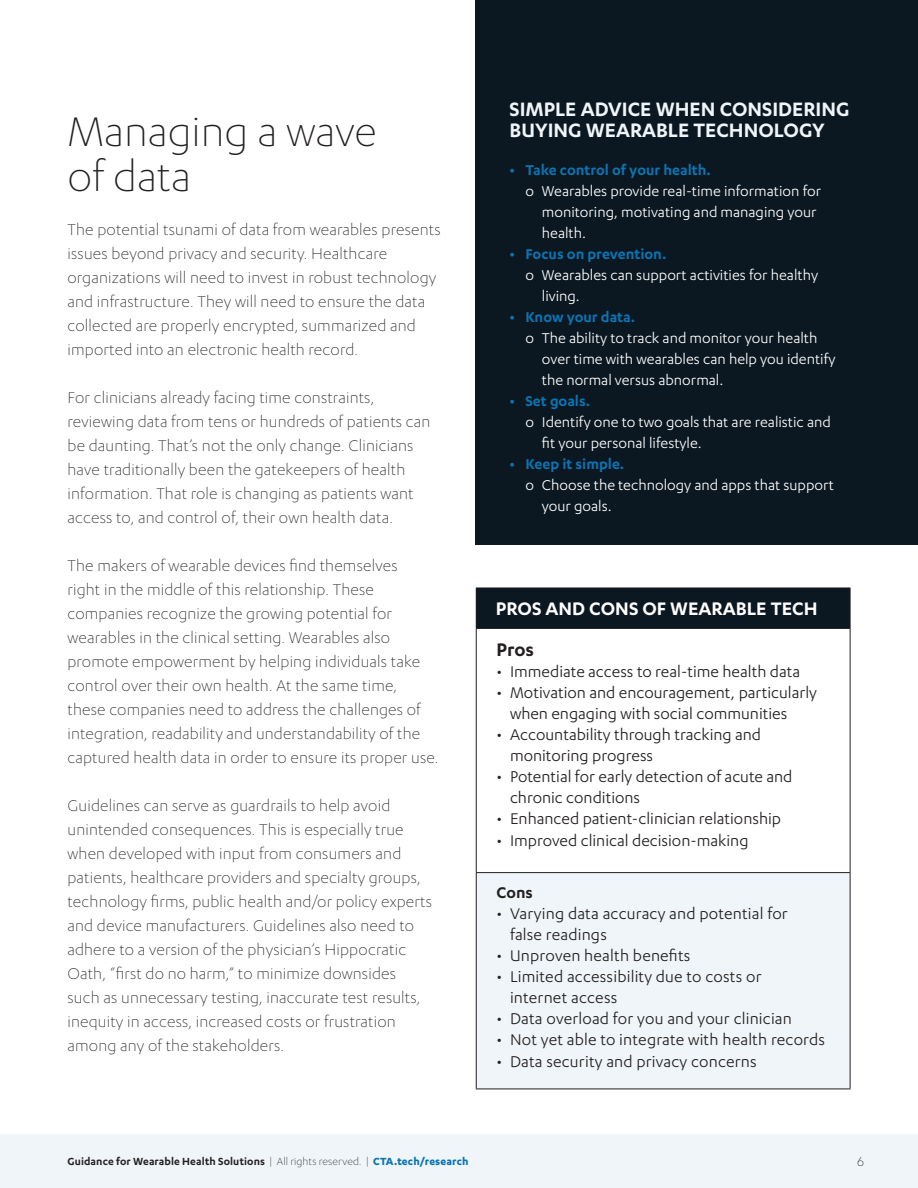
<style>
.page{position:relative;width:918px;height:1188px;background:#fff}
.page>*{position:absolute;margin:0;border:0;box-sizing:border-box;transform-origin:0 0}
.t1{font:300 48px/45px "Karbon";color:#231f20}
.t2{font:600 22.5px/21px "Karbon";color:#eff5f8}
.t3{font:600 21px "Karbon";color:#fff}
.t4{font:600 21px "Karbon";color:#231f20}
.t5{font:300 18px/24px "Karbon";letter-spacing:.01em;color:#231f20}
.t6{font:18px/21px "Karbon";color:#231f20}
.t7{font:600 18px "Karbon";color:#231f20}
.t8{font:16.5px/21px "Karbon";color:#fff}
.t9{font:600 16.5px "Karbon";color:#0b74b1}
.t10{font:300 15px "Karbon";color:#231f20}
.t11{font:600 12px "Karbon";letter-spacing:.01em;color:#231f20}
.s1{font-weight:300}
.s2{font-weight:700;color:#0b74b1}
</style>
<div class="page">
<div style="left:0;top:1134px;width:918px;height:54px;background:#eff5f8"></div>
<div style="left:476px;top:588px;width:374px;height:40px;background:#0b1822"></div>
<div style="left:476px;top:873px;width:374px;height:216px;background:#eff5f8"></div>
<hr style="left:476px;top:588px;width:374px;height:1px;background:#231f20">
<hr style="left:476px;top:588px;width:1px;height:40px;background:#231f20">
<hr style="left:850px;top:588px;width:1px;height:40px;background:#231f20">
<hr style="left:476px;top:628px;width:374px;height:1px;background:#231f20">
<hr style="left:476px;top:629px;width:1px;height:243px;background:#231f20">
<hr style="left:850px;top:629px;width:1px;height:243px;background:#231f20">
<hr style="left:476px;top:872px;width:374px;height:1px;background:#231f20">
<hr style="left:476px;top:873px;width:1px;height:216px;background:#231f20">
<hr style="left:850px;top:873px;width:1px;height:216px;background:#231f20">
<hr style="left:476px;top:1089px;width:374px;height:1px;background:#231f20">
<div style="left:476px;top:0;width:442px;height:544px;background:#0b1822"></div>
<h1 class="t1" style="left:68px;top:107px;width:311px">Managing a wave of data</h1>
<p class="t5" style="left:68px;top:217px;width:375px">The potential tsunami of data from wearables presents issues beyond privacy and security. Healthcare organizations will need to invest in robust technology and infrastructure. They will need to ensure the data collected are properly encrypted, summarized and imported into an electronic health record.</p>
<p class="t5" style="left:68px;top:385px;width:365px">For clinicians already facing time constraints, reviewing data from tens or hundreds of patients can be daunting. That’s not the only change. Clinicians have traditionally been the gatekeepers of health information. That role is changing as patients want access to, and control of, their own health data.</p>
<p class="t5" style="left:68px;top:553px;width:372px">The makers of wearable devices find themselves<br>right in the middle of this relationship. These companies recognize the growing potential for wearables in the clinical setting. Wearables also promote empowerment by helping individuals take control over their own health. At the same time, these companies need to address the challenges of integration, readability and understandability of the captured health data in order to ensure its proper use.</p>
<p class="t5" style="left:68px;top:793px;width:366px">Guidelines can serve as guardrails to help avoid unintended consequences. This is especially true when developed with input from consumers and patients, healthcare providers and specialty groups, technology firms, public health and/or policy experts and device manufacturers. Guidelines also need to adhere to a version of the physician’s Hippocratic Oath, “first do no harm,” to minimize downsides such as unnecessary testing, inaccurate test results, inequity in access, increased costs or frustration among any of the stakeholders.</p>
<p class="t2" style="left:510px;top:98px;width:341px">SIMPLE ADVICE WHEN CONSIDERING<br>BUYING WEARABLE TECHNOLOGY</p>
<p class="t9" style="left:510px;top:160px;width:203px">• Take control of your health.</p>
<p class="t8" style="left:542px;top:180px;width:281px;text-indent:-16px">o Wearables provide real-time information for monitoring, motivating and managing your health.</p>
<p class="t9" style="left:510px;top:244px;width:158px">• Focus on prevention.</p>
<p class="t8" style="left:542px;top:264px;width:278px;text-indent:-16px">o Wearables can support activities for healthy living.</p>
<p class="t9" style="left:510px;top:307px;width:127px">• Know your data.</p>
<p class="t8" style="left:542px;top:327px;width:295px;text-indent:-16px">o The ability to track and monitor your health over time with wearables can help you identify the normal versus abnormal.</p>
<p class="t9" style="left:510px;top:392px;width:82px">• Set goals.</p>
<p class="t8" style="left:542px;top:411px;width:291px;text-indent:-16px">o Identify one to two goals that are realistic and fit your personal lifestyle.</p>
<p class="t9" style="left:510px;top:455px;width:116px">• Keep it simple.</p>
<p class="t8" style="left:542px;top:474px;width:294px;text-indent:-16px">o Choose the technology and apps that support your goals.</p>
<p class="t3" style="left:496px;top:597px;width:323px">PROS AND CONS OF WEARABLE TECH</p>
<p class="t4" style="left:497px;top:638px;width:39px">Pros</p>
<p class="t6" style="left:496px;top:661px;width:305px">• Immediate access to real-time health data</p>
<p class="t6" style="left:510px;top:682px;width:308px;text-indent:-14px">• Motivation and encouragement, particularly when engaging with social communities</p>
<p class="t6" style="left:510px;top:724px;width:253px;text-indent:-14px">• Accountability through tracking and monitoring progress</p>
<p class="t6" style="left:510px;top:766px;width:284px;text-indent:-14px">• Potential for early detection of acute and chronic conditions</p>
<p class="t6" style="left:496px;top:808px;width:286px">• Enhanced patient-clinician relationship</p>
<p class="t6" style="left:496px;top:829px;width:254px">• Improved clinical decision-making</p>
<p class="t7" style="left:496px;top:883px;width:38px">Cons</p>
<p class="t6" style="left:510px;top:903px;width:279px;text-indent:-14px">• Varying data accuracy and potential for false readings</p>
<p class="t6" style="left:496px;top:945px;width:195px">• Unproven health benefits</p>
<p class="t6" style="left:510px;top:966px;width:253px;text-indent:-14px">• Limited accessibility due to costs or internet access</p>
<p class="t6" style="left:496px;top:1008px;width:297px">• Data overload for you and your clinician</p>
<p class="t6" style="left:496px;top:1029px;width:330px">• Not yet able to integrate with health records</p>
<p class="t6" style="left:496px;top:1051px;width:262px">• Data security and privacy concerns</p>
<p class="t11" style="left:68px;top:1155px;width:402px">Guidance for Wearable Health Solutions <span class="s1">| All rights reserved. |</span> <span class="s2">CTA.tech/research</span></p>
<p class="t10" style="left:857px;top:1153px;width:8px">6</p>
</div>
